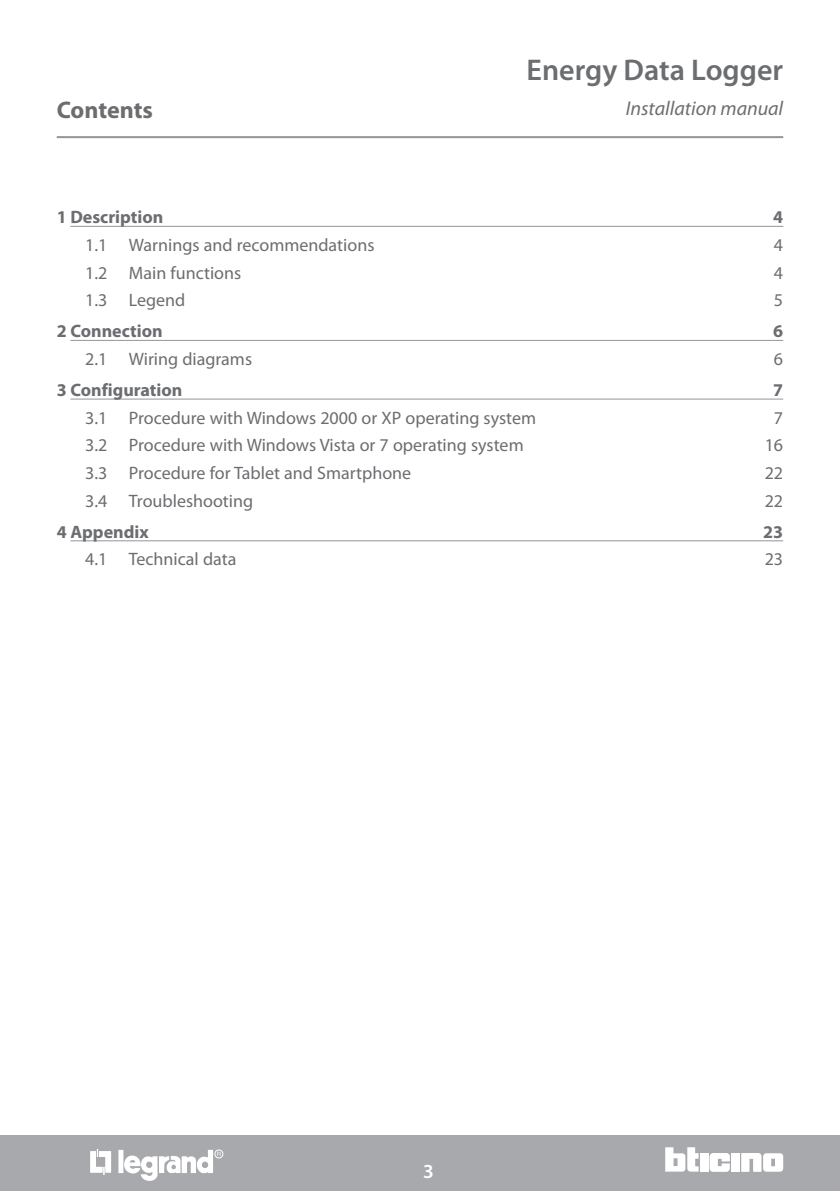
<style>
.page{position:relative;width:840px;height:1191px;background:#fff}
.page>*{position:absolute;margin:0;border:0;box-sizing:border-box;transform-origin:0 0}
.t1{font:600 30px "Myriad Pro";color:#6c6d70}
.t2{font:700 24px "Myriad Pro";letter-spacing:-.005em;color:#6c6d70}
.t3{font:italic 20px "Myriad Pro";color:#6c6d70}
.t4{font:600 20px "Myriad Pro";color:#fff}
.t5{font:18px "Myriad Pro";color:#6c6d70}
.t6{font:700 18px "Myriad Pro";color:#6c6d70}
</style>
<div class="page">
<hr style="left:57px;top:136px;width:725px;height:2px;background:#939598">
<div style="left:0;top:1135px;width:839px;height:56px;background:#a8a9ad"></div>
<div style="left:699px;top:1153px;width:8px;height:18px;background:#fff"></div>
<div style="left:731px;top:1153px;width:8px;height:18px;background:#fff"></div>
<svg style="left:741px;top:1153px;width:41px;height:18px"></svg>
<svg style="left:665px;top:1147px;width:33px;height:24px"></svg>
<svg style="left:709px;top:1153px;width:20px;height:18px"></svg>
<div style="left:118px;top:1149px;width:5px;height:24px;background:#fff"></div>
<svg style="left:90px;top:1149px;width:21px;height:25px"></svg>
<div style="left:214px;top:1149px;width:9px;height:9px;border:1px solid #fff;border-radius:50%"></div>
<svg style="left:123px;top:1149px;width:98px;height:32px"></svg>
<hr style="left:70px;top:226px;width:712px;height:1px;background:#939598">
<hr style="left:70px;top:340px;width:712px;height:1px;background:#939598">
<hr style="left:70px;top:399px;width:712px;height:1px;background:#939598">
<hr style="left:70px;top:540px;width:712px;height:1px;background:#939598">
<h2 class="t2" style="left:57px;top:94px;width:98px">Contents</h2>
<h1 class="t1" style="left:526px;top:50px;width:258px">Energy Data Logger</h1>
<p class="t3" style="left:625px;top:96px;width:159px">Installation manual</p>
<p class="t6" style="left:57px;top:205px;width:108px">1 Description</p>
<p class="t6" style="left:772px;top:205px;width:11px">4</p>
<p class="t5" style="left:85px;top:234px;width:291px">1.1 Warnings and recommendations</p>
<p class="t5" style="left:773px;top:234px;width:11px">4</p>
<p class="t5" style="left:85px;top:261px;width:157px">1.2 Main functions</p>
<p class="t5" style="left:773px;top:261px;width:11px">4</p>
<p class="t5" style="left:85px;top:289px;width:102px">1.3 Legend</p>
<p class="t5" style="left:773px;top:289px;width:11px">5</p>
<p class="t6" style="left:57px;top:319px;width:107px">2 Connection</p>
<p class="t6" style="left:772px;top:319px;width:11px">6</p>
<p class="t5" style="left:85px;top:348px;width:168px">2.1 Wiring diagrams</p>
<p class="t5" style="left:773px;top:348px;width:11px">6</p>
<p class="t6" style="left:57px;top:378px;width:127px">3 Configuration</p>
<p class="t6" style="left:772px;top:378px;width:11px">7</p>
<p class="t5" style="left:85px;top:406px;width:452px">3.1 Procedure with Windows 2000 or XP operating system</p>
<p class="t5" style="left:773px;top:406px;width:11px">7</p>
<p class="t5" style="left:85px;top:434px;width:440px">3.2 Procedure with Windows Vista or 7 operating system</p>
<p class="t5" style="left:764px;top:434px;width:20px">16</p>
<p class="t5" style="left:85px;top:462px;width:327px">3.3 Procedure for Tablet and Smartphone</p>
<p class="t5" style="left:764px;top:462px;width:20px">22</p>
<p class="t5" style="left:85px;top:489px;width:169px">3.4 Troubleshooting</p>
<p class="t5" style="left:764px;top:489px;width:20px">22</p>
<p class="t6" style="left:57px;top:520px;width:93px">4 Appendix</p>
<p class="t6" style="left:762px;top:520px;width:21px">23</p>
<p class="t5" style="left:85px;top:548px;width:153px">4.1 Technical data</p>
<p class="t5" style="left:764px;top:548px;width:20px">23</p>
<p class="t4" style="left:423px;top:1158px;width:12px">3</p>
</div>
